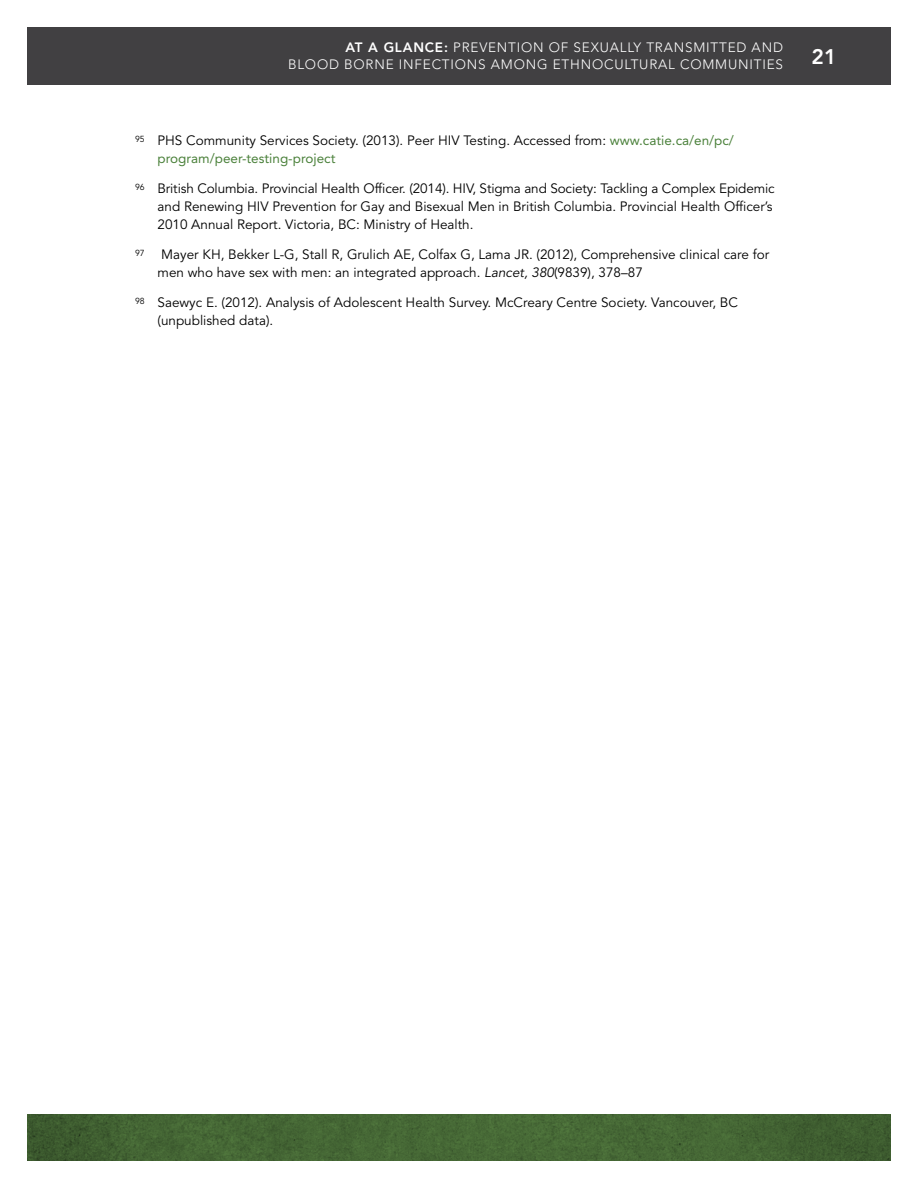
<style>
.page{position:relative;width:918px;height:1188px;background:#fff}
.page>*{position:absolute;margin:0;border:0;box-sizing:border-box;transform-origin:0 0}
.t1{font:800 21px "Avenir LT Std";color:#fff}
.t2{font:13.5px/18px "Avenir LT Std";color:#000}
.t3{font:300 13.5px/16.5px "Avenir LT Std";letter-spacing:.06em;color:#fff;text-align:right}
.s1{font-weight:800}
.s2{color:#4b813b}
.s3{font-style:italic}
</style>
<div class="page">
<svg style="left:27px;top:1115px;width:864px;height:46px;background:#436433"></svg>
<div style="left:778px;top:27px;width:113px;height:57px;background:#414042"></div>
<div style="left:27px;top:27px;width:756px;height:57px;background:#414042"></div>
<p class="t3" style="left:288px;top:40px;width:496px"><span class="s1">AT A GLANCE:</span> PREVENTION OF SEXUALLY TRANSMITTED AND<br>BLOOD BORNE INFECTIONS AMONG ETHNOCULTURAL COMMUNITIES</p>
<p class="t2" style="left:158px;top:132px;width:578px;text-indent:-22px"><sup>95</sup> PHS Community Services Society. (2013). Peer HIV Testing. Accessed from: <span class="s2">www.catie.ca/en/pc/ program/peer-testing-project</span></p>
<p class="t2" style="left:158px;top:180px;width:619px;text-indent:-22px"><sup>96</sup> British Columbia. Provincial Health Officer. (2014). HIV, Stigma and Society: Tackling a Complex Epidemic and Renewing HIV Prevention for Gay and Bisexual Men in British Columbia. Provincial Health Officer’s<br>2010 Annual Report. Victoria, BC: Ministry of Health.</p>
<p class="t2" style="left:158px;top:246px;width:613px;text-indent:-22px"><sup>97</sup> Mayer KH, Bekker L-G, Stall R, Grulich AE, Colfax G, Lama JR. (2012), Comprehensive clinical care for men who have sex with men: an integrated approach. <span class="s3">Lancet, 380</span>(9839), 378–87</p>
<p class="t2" style="left:158px;top:294px;width:582px;text-indent:-22px"><sup>98</sup> Saewyc E. (2012). Analysis of Adolescent Health Survey. McCreary Centre Society. Vancouver, BC (unpublished data).</p>
<h1 class="t1" style="left:811px;top:44px;width:27px">21</h1>
</div>
